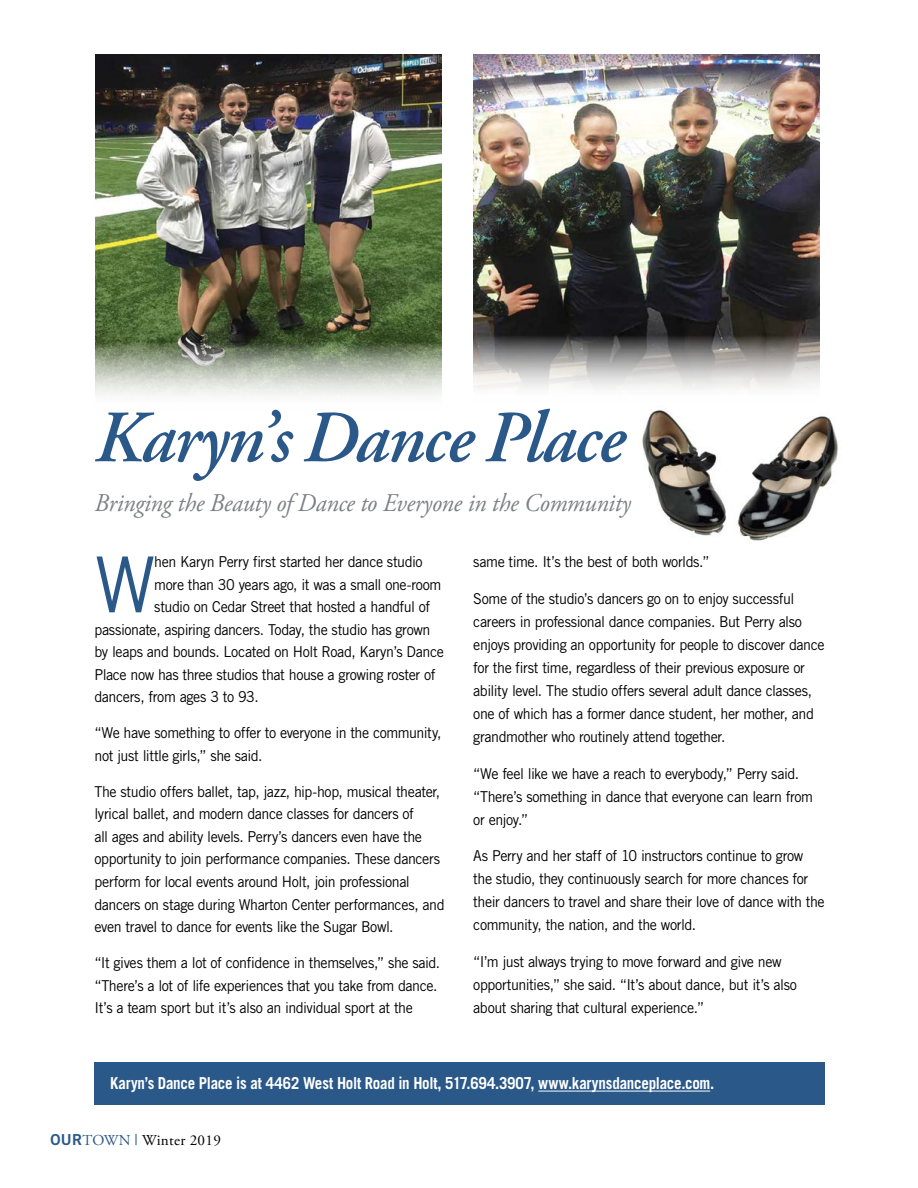
<style>
.page{position:relative;width:918px;height:1188px;background:#fff}
.page>*{position:absolute;margin:0;border:0;box-sizing:border-box;transform-origin:0 0}
.t1{font:77.4px "Trade Gothic LT Std";color:#2a5889;scale:.95 1}
.t2{font:italic 600 73.5px "Adobe Garamond Pro";letter-spacing:-.02em;color:#2a5889}
.t3{font:italic 25.5px "Adobe Garamond Pro";letter-spacing:-.01em;color:#7e8083;scale:.96 1}
.t4{font:700 16.5px "Trade Gothic LT Std";letter-spacing:-.015em;color:#fff;scale:.91 1}
.t5{font:15.15px "Adobe Garamond Pro";letter-spacing:.02em;color:#000}
.t6{font:15px/23.1px "Trade Gothic LT Std";letter-spacing:-.03em;color:#000;scale:.95 1}
.s1{font-family:"Trade Gothic LT Std Bd 2";color:#2a5889}
.s2{color:#2a5889}
.s3{font-family:"Trade Gothic LT Std Cn 18";color:#2a5889}
</style>
<div class="page">
<hr style="left:917px;top:73px;width:1px;height:765px;background:#e0e4ee">
<div style="left:94px;top:1062px;width:731px;height:43px;background:#2a5889"></div>
<hr style="left:538px;top:1091px;width:172px;height:1px;background:#fff">
<img style="left:95px;top:54px;width:347px;height:342px">
<img style="left:473px;top:54px;width:347px;height:335px">
<img style="left:642px;top:410px;width:196px;height:131px">
<h2 class="t2" style="left:95px;top:396px;width:532px">Karyn’s Dance Place</h2>
<h3 class="t3" style="left:95px;top:487px;width:560px">Bringing the Beauty of Dance to Everyone in the Community</h3>
<h1 class="t1" style="left:94px;top:538px;width:66px">W</h1>
<p class="t6" style="left:154px;top:550px;width:284px">hen Karyn Perry first started her dance studio</p>
<p class="t6" style="left:154px;top:573px;width:304px">more than 30 years ago, it was a small one-room</p>
<p class="t6" style="left:154px;top:595px;width:292px">studio on Cedar Street that hosted a handful of</p>
<p class="t6" style="left:95px;top:618px;width:355px">passionate, aspiring dancers. Today, the studio has grown</p>
<p class="t6" style="left:95px;top:640px;width:369px">by leaps and bounds. Located on Holt Road, Karyn’s Dance</p>
<p class="t6" style="left:95px;top:663px;width:361px">Place now has three studios that house a growing roster of</p>
<p class="t6" style="left:95px;top:685px;width:174px">dancers, from ages 3 to 93.</p>
<p class="t6" style="left:95px;top:722px;width:367px;line-height:22.5px">“We have something to offer to everyone in the community, not just little girls,” she said.</p>
<p class="t6" style="left:95px;top:780px;width:370px;line-height:22.5px">The studio offers ballet, tap, jazz, hip-hop, musical theater, lyrical ballet, and modern dance classes for dancers of<br>all ages and ability levels. Perry’s dancers even have the opportunity to join performance companies. These dancers perform for local events around Holt, join professional dancers on stage during Wharton Center performances, and even travel to dance for events like the Sugar Bowl.</p>
<p class="t6" style="left:95px;top:951px;width:365px;line-height:22.5px">“It gives them a lot of confidence in themselves,” she said. “There’s a lot of life experiences that you take from dance.<br>It’s a team sport but it’s also an individual sport at the</p>
<p class="t6" style="left:473px;top:550px;width:250px">same time. It’s the best of both worlds.”</p>
<p class="t6" style="left:473px;top:587px;width:371px">Some of the studio’s dancers go on to enjoy successful careers in professional dance companies. But Perry also enjoys providing an opportunity for people to discover dance for the first time, regardless of their previous exposure or ability level. The studio offers several adult dance classes, one of which has a former dance student, her mother, and grandmother who routinely attend together.</p>
<p class="t6" style="left:473px;top:762px;width:359px">“We feel like we have a reach to everybody,” Perry said. “There’s something in dance that everyone can learn from or enjoy.”</p>
<p class="t6" style="left:473px;top:844px;width:371px">As Perry and her staff of 10 instructors continue to grow the studio, they continuously search for more chances for their dancers to travel and share their love of dance with the community, the nation, and the world.</p>
<p class="t6" style="left:473px;top:950px;width:342px">“I’m just always trying to move forward and give new opportunities,” she said. “It’s about dance, but it’s also about sharing that cultural experience.”</p>
<p class="t4" style="left:110px;top:1073px;width:665px">Karyn’s Dance Place is at 4462 West Holt Road in Holt, 517.694.3907, www.karynsdanceplace.com.</p>
<p class="t5" style="left:51px;top:1131px;width:172px"><span class="s1">OUR</span><span class="s2">TOWN</span> <span class="s3">|</span> Winter 2019</p>
</div>
